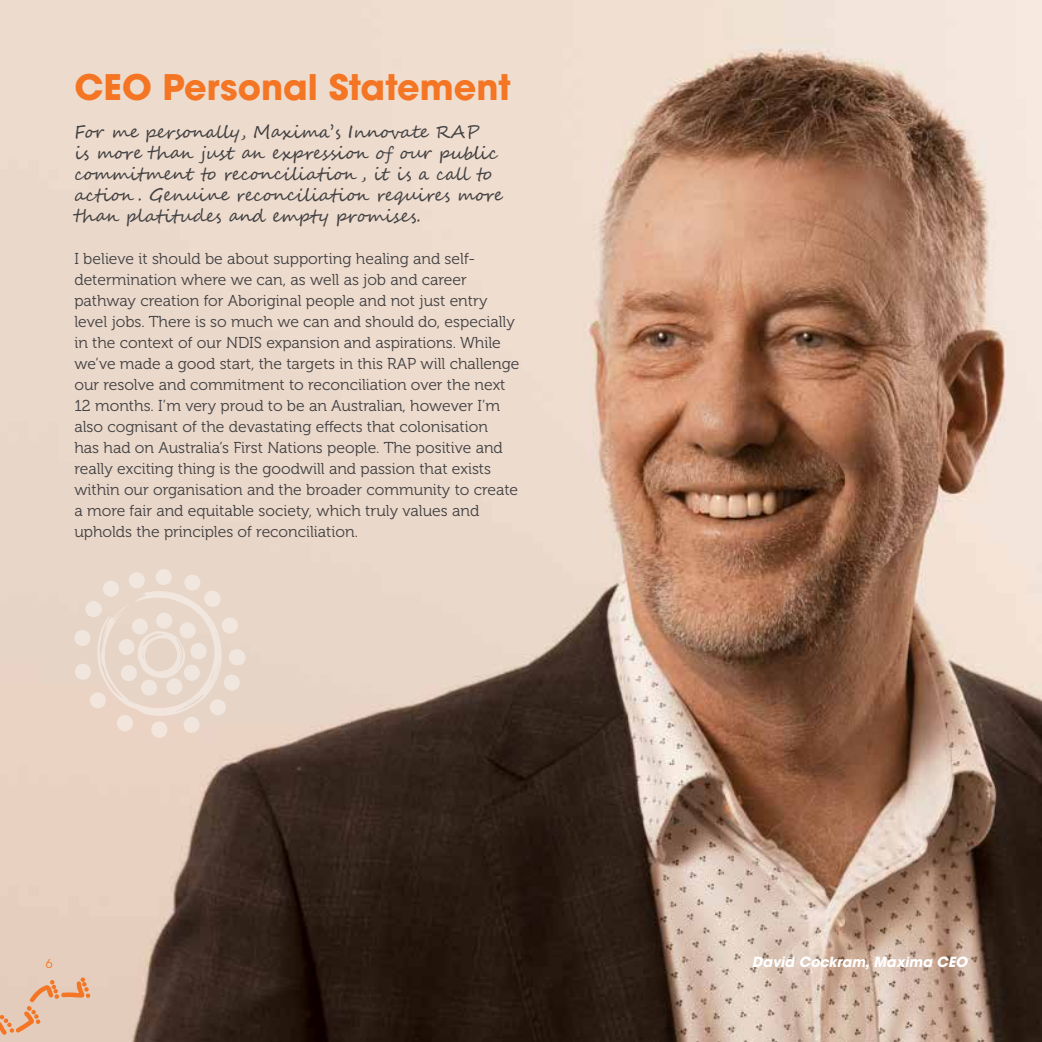
<style>
.page{position:relative;width:1042px;height:1042px;background:#fff}
.page>*{position:absolute;margin:0;border:0;box-sizing:border-box;transform-origin:0 0}
.t1{font:700 35px "ITC Avant Garde Pro";color:#f47523}
.t2{font:17.5px/21px "Segoe Script";color:#414042}
.t3{font:15.75px/21px "Museo 300";color:#414042}
.t4{font:italic 700 14px "ITC Avant Garde Pro";color:#fff}
.t5{font:12.25px "ITC Avant Garde Pro";color:#f47523}
</style>
<div class="page">
<img style="left:0;top:0;width:1042px;height:1042px">
<svg style="left:228px;top:649px;width:19px;height:16px"></svg>
<div style="left:204px;top:590px;width:17px;height:17px;background:#ebdcd0;border-radius:50%"></div>
<div style="left:151px;top:721px;width:16px;height:17px;background:#f2e5dc;border-radius:50%"></div>
<div style="left:117px;top:715px;width:16px;height:16px;background:#f2e5dc;border-radius:50%"></div>
<div style="left:85px;top:601px;width:17px;height:16px;background:#f0e6de;border-radius:50%"></div>
<div style="left:129px;top:572px;width:16px;height:16px;background:#f1e7df;border-radius:50%"></div>
<div style="left:222px;top:617px;width:16px;height:16px;background:#f1e7df;border-radius:50%"></div>
<div style="left:103px;top:581px;width:16px;height:16px;background:#f1e7df;border-radius:50%"></div>
<div style="left:223px;top:674px;width:17px;height:16px;background:#f0e6de;border-radius:50%"></div>
<div style="left:183px;top:716px;width:17px;height:17px;background:#f1e5dc;border-radius:50%"></div>
<svg style="left:210px;top:699px;width:16px;height:16px"></svg>
<div style="left:90px;top:692px;width:16px;height:16px;background:#f2e5dc;border-radius:50%"></div>
<div style="left:155px;top:569px;width:17px;height:16px;background:#f1e7df;border-radius:50%"></div>
<div style="left:75px;top:664px;width:16px;height:16px;background:#f0e6de;border-radius:50%"></div>
<div style="left:74px;top:630px;width:17px;height:16px;background:#f0e6de;border-radius:50%"></div>
<div style="left:184px;top:574px;width:16px;height:17px;background:#f1e7df;border-radius:50%"></div>
<svg style="left:97px;top:591px;width:125px;height:125px;background:#eadace"></svg>
<svg style="left:0;top:977px;width:90px;height:57px;background:#e5c0a6"></svg>
<h1 class="t1" style="left:74px;top:64px;width:438px">CEO Personal Statement</h1>
<p class="t2" style="left:74px;top:122px;width:430px">For me personally, Maxima’s Innovate RAP<br>is more than just an expression of our public commitment to reconciliation , it is a call to action . Genuine reconciliation requires more than platitudes and empty promises.</p>
<p class="t3" style="left:74px;top:249px;width:447px">I believe it should be about supporting healing and self&shy;determination where we can, as well as job and career pathway creation for Aboriginal people and not just entry level jobs. There is so much we can and should do, especially in the context of our NDIS expansion and aspirations. While we’ve made a good start, the targets in this RAP will challenge our resolve and commitment to reconciliation over the next 12 months. I’m very proud to be an Australian, however I’m also cognisant of the devastating effects that colonisation<br>has had on Australia’s First Nations people. The positive and really exciting thing is the goodwill and passion that exists within our organisation and the broader community to create a more fair and equitable society, which truly values and upholds the principles of reconciliation.</p>
<p class="t5" style="left:46px;top:955px;width:8px">6</p>
<p class="t4" style="left:752px;top:952px;width:220px">David Cockram,Maxima CEO</p>
</div>
